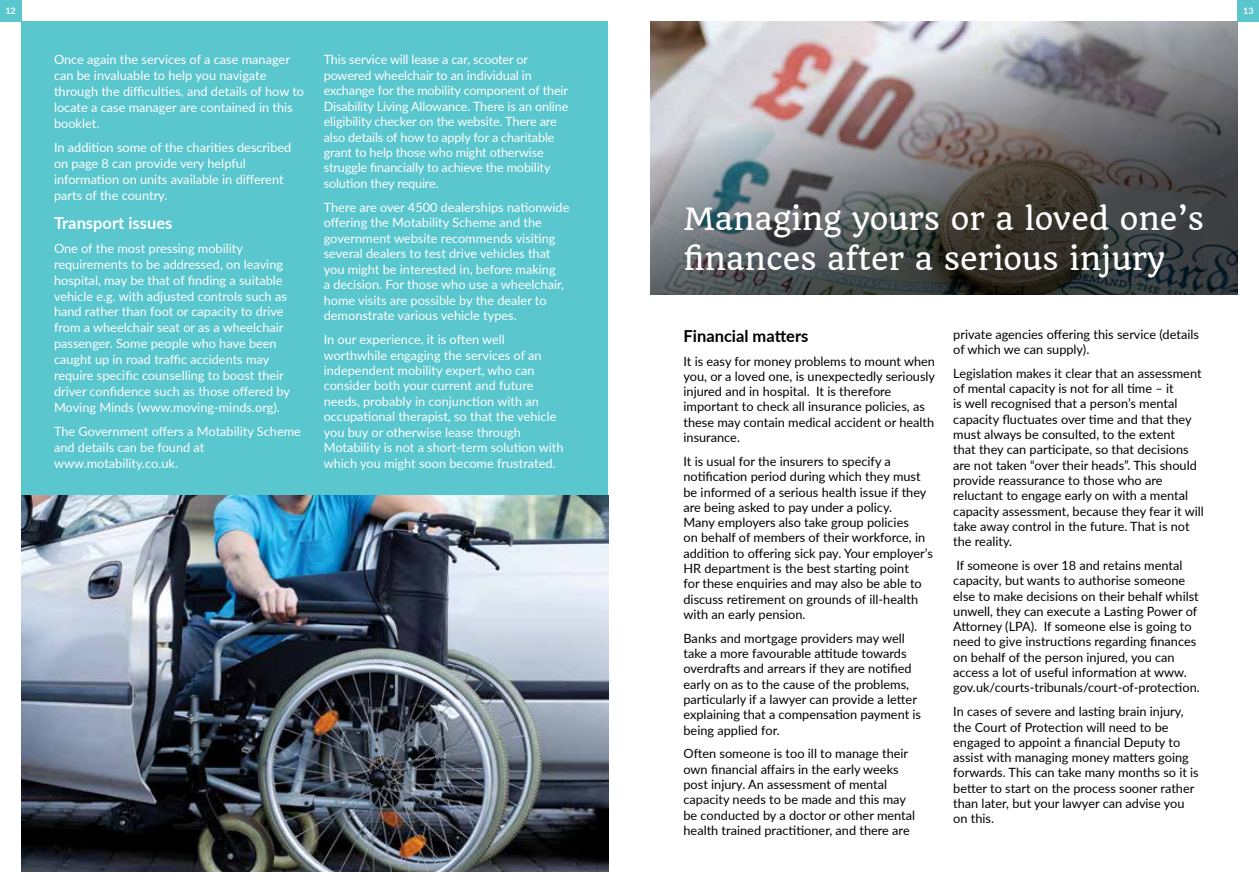
<style>
.page{position:relative;width:1259px;height:893px;background:#fff}
.page>*{position:absolute;margin:0;border:0;box-sizing:border-box;transform-origin:0 0}
.t1{font:30px/40.5px "Quando";color:#fff}
.t2{font:700 16.5px "Lato";color:#000}
.t3{font:700 16.5px "Lato";color:#fff}
.t4{font:12.75px/15.3px "Lato";color:#000}
.t5{font:12.75px/15.5px "Lato";color:#fff}
.t6{font:700 9px "Lato";color:#fff}
</style>
<div class="page">
<div style="left:21px;top:21px;width:587px;height:563px;background:#5ac6ce"></div>
<img style="left:21px;top:495px;width:587px;height:377px">
<div style="left:0;top:0;width:21px;height:21px;background:#5ac6ce"></div>
<div style="left:1237px;top:0;width:22px;height:21px;background:#5ac6ce"></div>
<img style="left:651px;top:21px;width:586px;height:273px">
<p class="t6" style="left:5px;top:4px;width:12px">12</p>
<p class="t6" style="left:1243px;top:4px;width:12px">13</p>
<p class="t5" style="left:54px;top:51px;width:252px;line-height:15.9px">Once again the services of a case manager can be invaluable to help you navigate through the difficulties, and details of how to locate a case manager are contained in this booklet.</p>
<p class="t5" style="left:54px;top:139px;width:239px;line-height:15.9px">In addition some of the charities described on page 8 can provide very helpful information on units available in different parts of the country.</p>
<p class="t3" style="left:54px;top:210px;width:120px">Transport issues</p>
<p class="t5" style="left:54px;top:240px;width:237px;line-height:15.9px">One of the most pressing mobility requirements to be addressed, on leaving hospital, may be that of finding a suitable vehicle e.g. with adjusted controls such as hand rather than foot or capacity to drive from a wheelchair seat or as a wheelchair passenger. Some people who have been caught up in road traffic accidents may require specific counselling to boost their driver confidence such as those offered by Moving Minds (www.moving-minds.org).</p>
<p class="t5" style="left:54px;top:423px;width:248px;line-height:15.9px">The Government offers a Motability Scheme and details can be found at www.motability.co.uk.</p>
<p class="t5" style="left:324px;top:51px;width:246px">This service will lease a car, scooter or powered wheelchair to an individual in exchange for the mobility component of their Disability Living Allowance. There is an online eligibility checker on the website. There are also details of how to apply for a charitable grant to help those who might otherwise struggle financially to achieve the mobility solution they require.</p>
<p class="t5" style="left:324px;top:199px;width:247px">There are over 4500 dealerships nationwide offering the Motability Scheme and the government website recommends visiting several dealers to test drive vehicles that you might be interested in, before making<br>a decision. For those who use a wheelchair, home visits are possible by the dealer to demonstrate various vehicle types.</p>
<p class="t5" style="left:324px;top:331px;width:241px">In our experience, it is often well worthwhile engaging the services of an independent mobility expert, who can consider both your current and future needs, probably in conjunction with an occupational therapist, so that the vehicle you buy or otherwise lease through Motability is not a short-term solution with which you might soon become frustrated.</p>
<h1 class="t1" style="left:683px;top:198px;width:522px">Managing yours or a loved one’s finances after a serious injury</h1>
<p class="t2" style="left:683px;top:324px;width:126px">Financial matters</p>
<p class="t4" style="left:683px;top:353px;width:253px">It is easy for money problems to mount when you, or a loved one, is unexpectedly seriously injured and in hospital. It is therefore important to check all insurance policies, as these may contain medical accident or health insurance.</p>
<p class="t4" style="left:683px;top:453px;width:251px">It is usual for the insurers to specify a notification period during which they must be informed of a serious health issue if they are being asked to pay under a policy.<br>Many employers also take group policies<br>on behalf of members of their workforce, in addition to offering sick pay. Your employer’s HR department is the best starting point<br>for these enquiries and may also be able to discuss retirement on grounds of ill-health with an early pension.</p>
<p class="t4" style="left:683px;top:630px;width:239px">Banks and mortgage providers may well take a more favourable attitude towards overdrafts and arrears if they are notified early on as to the cause of the problems, particularly if a lawyer can provide a letter explaining that a compensation payment is being applied for.</p>
<p class="t4" style="left:683px;top:745px;width:233px">Often someone is too ill to manage their own financial affairs in the early weeks post injury. An assessment of mental capacity needs to be made and this may be conducted by a doctor or other mental health trained practitioner, and there are</p>
<p class="t4" style="left:953px;top:326px;width:247px">private agencies offering this service (details of which we can supply).</p>
<p class="t4" style="left:953px;top:365px;width:252px">Legislation makes it clear that an assessment of mental capacity is not for all time – it<br>is well recognised that a person’s mental capacity fluctuates over time and that they must always be consulted, to the extent<br>that they can participate, so that decisions are not taken “over their heads”. This should provide reassurance to those who are reluctant to engage early on with a mental capacity assessment, because they fear it will take away control in the future. That is not the reality.</p>
<p class="t4" style="left:953px;top:557px;width:248px">If someone is over 18 and retains mental capacity, but wants to authorise someone else to make decisions on their behalf whilst unwell, they can execute a Lasting Power of Attorney (LPA). If someone else is going to need to give instructions regarding finances on behalf of the person injured, you can access a lot of useful information at www. gov.uk/courts-tribunals/court-of-protection.</p>
<p class="t4" style="left:953px;top:703px;width:247px">In cases of severe and lasting brain injury, the Court of Protection will need to be engaged to appoint a financial Deputy to assist with managing money matters going forwards. This can take many months so it is better to start on the process sooner rather than later, but your lawyer can advise you on this.</p>
</div>
